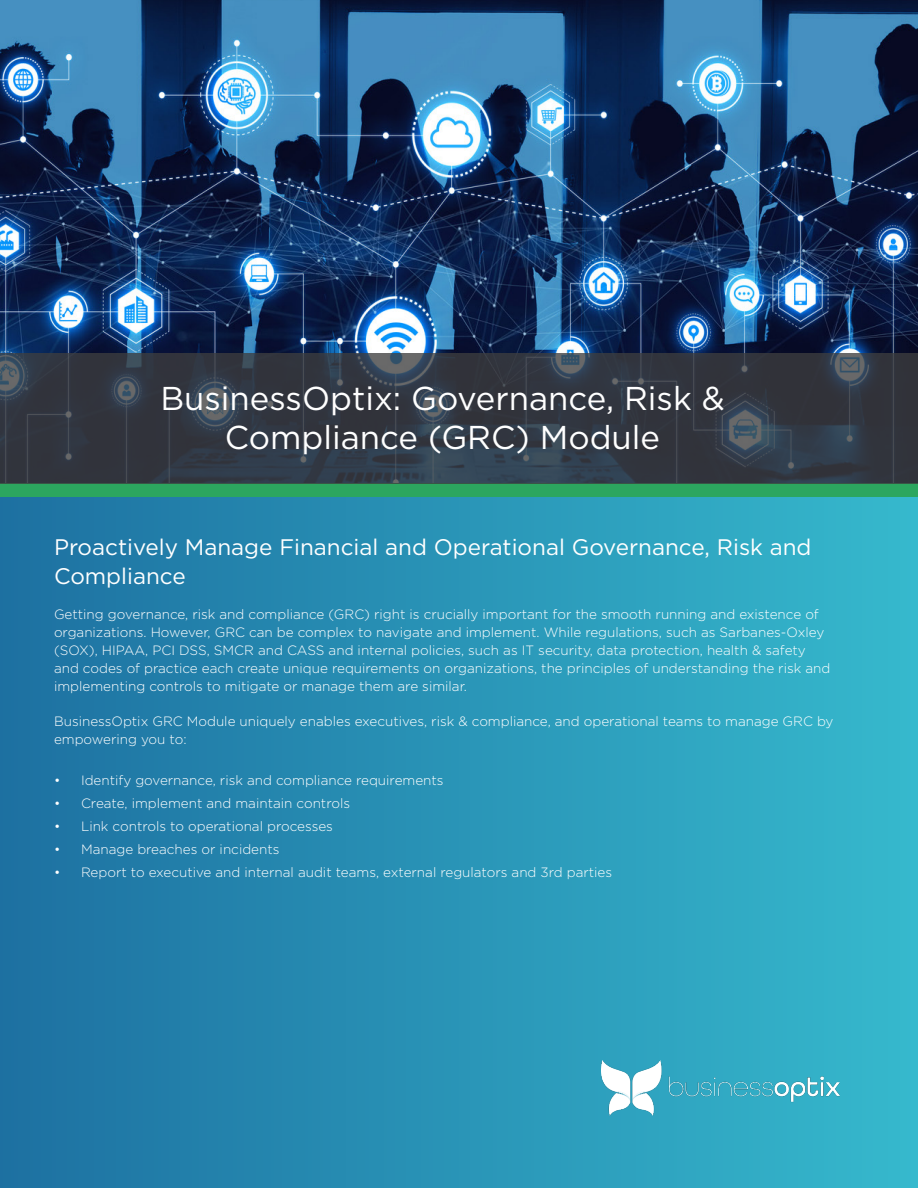
<style>
.page{position:relative;width:918px;height:1188px;background:#fff}
.page>*{position:absolute;margin:0;border:0;box-sizing:border-box;transform-origin:0 0}
.t1{font:33px/39px "Gotham";color:#fff;text-align:center}
.t2{font:22.5px/28.5px "Gotham";color:#fff}
.t3{font:300 13.5px/18px "Gotham";color:#fff}
</style>
<div class="page">
<img style="left:0;top:0;width:918px;height:353px">
<div style="left:0;top:497px;width:918px;height:691px;background:linear-gradient(to right,#1d70a1,#36b9cd)"></div>
<div style="left:0;top:483px;width:918px;height:14px;background:#2ca65f"></div>
<svg style="left:0;top:353px;width:918px;height:130px;background:#343a45"></svg>
<img style="left:601px;top:1060px;width:239px;height:55px">
<p class="t1" style="left:160px;top:378px;width:566px">BusinessOptix: Governance, Risk &amp;<br>Compliance (GRC) Module</p>
<p class="t2" style="left:54px;top:533px;width:759px">Proactively Manage Financial and Operational Governance, Risk and<br>Compliance</p>
<p class="t3" style="left:54px;top:605px;width:778px">Getting governance, risk and compliance (GRC) right is crucially important for the smooth running and existence of organizations. However, GRC can be complex to navigate and implement. While regulations, such as Sarbanes-Oxley (SOX), HIPAA, PCI DSS, SMCR and CASS and internal policies, such as IT security, data protection, health &amp; safety and codes of practice each create unique requirements on organizations, the principles of understanding the risk and implementing controls to mitigate or manage them are similar.</p>
<p class="t3" style="left:54px;top:712px;width:781px">BusinessOptix GRC Module uniquely enables executives, risk &amp; compliance, and operational teams to manage GRC by empowering you to:</p>
<p class="t3" style="left:54px;top:771px;width:391px">• Identify governance, risk and compliance requirements</p>
<p class="t3" style="left:54px;top:794px;width:298px">• Create, implement and maintain controls</p>
<p class="t3" style="left:54px;top:817px;width:281px">• Link controls to operational processes</p>
<p class="t3" style="left:54px;top:840px;width:227px">• Manage breaches or incidents</p>
<p class="t3" style="left:54px;top:863px;width:560px">• Report to executive and internal audit teams, external regulators and 3rd parties</p>
</div>
